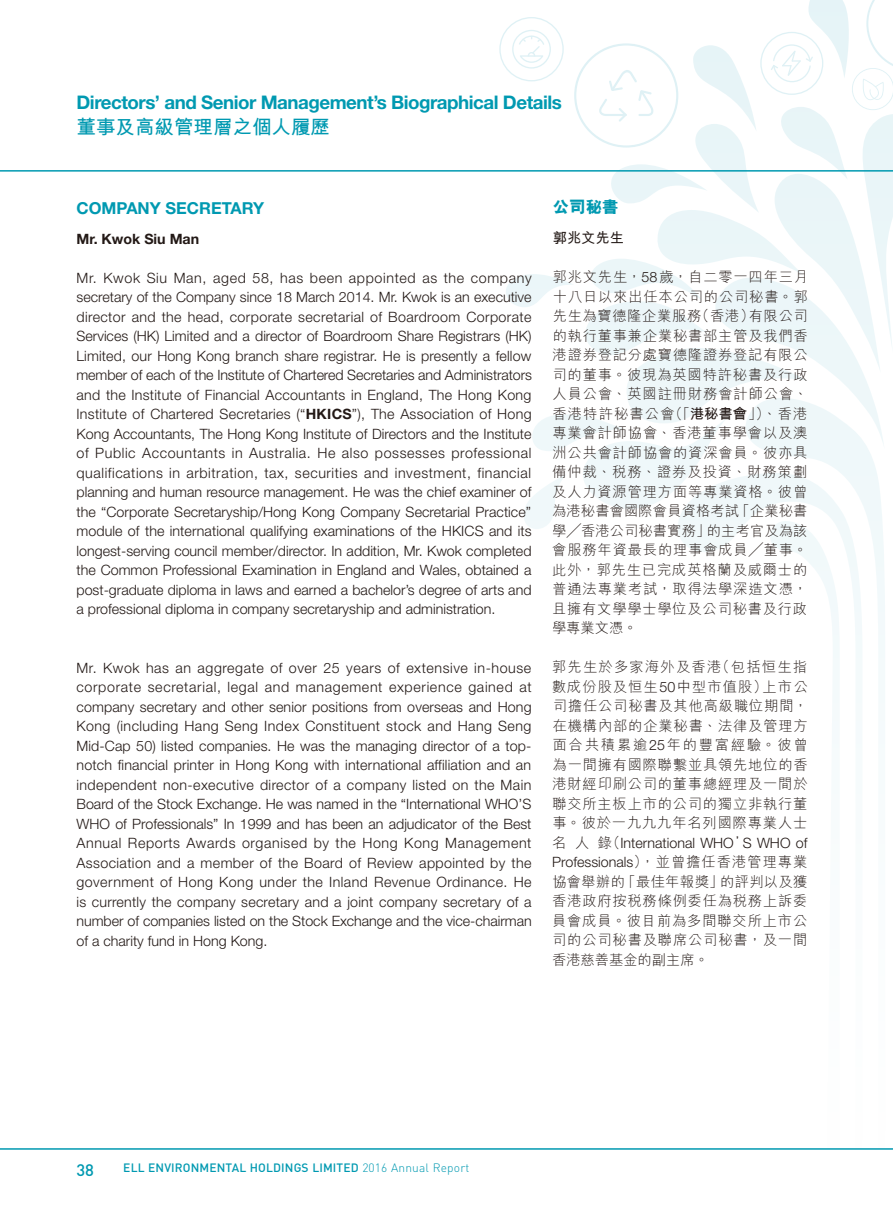
<style>
.page{position:relative;width:893px;height:1212px;background:#fff}
.page>*{position:absolute;margin:0;border:0;box-sizing:border-box;transform-origin:0 0}
.t1{font:700 19.5px "M Hei HK";color:#0099b1}
.t2{font:700 18.75px "Helvetica Neue LT Std";letter-spacing:-.025em;color:#0099b1}
.t3{font:700 16.5px "Helvetica Neue LT Std";color:#0099b1}
.t4{font:800 16.5px "M Hei HK";color:#0099b1}
.t5{font:500 16.5px "DIN";color:#0099b1}
.t6{font:300 14.25px/19.5px "Helvetica Neue LT Std";color:#231916;text-align:justify}
.t7{font:300 14.25px/19.5px "M Hei HK";letter-spacing:.06em;color:#231916;text-align:justify}
.t8{font:700 14.25px "Helvetica Neue LT Std";color:#231916}
.t9{font:700 14.25px "M Hei HK";color:#231916}
.t10{font:500 12px "DIN";letter-spacing:.01em;color:#0099b1}
.s1{font-weight:700}
.s2{font-family:"Helvetica Neue LT Std"}
.s3{font-family:"M Hei HK"}
.s4{font-weight:300}
</style>
<div class="page">
<svg style="left:506px;top:0;width:387px;height:703px"></svg>
<svg style="left:574px;top:43px;width:104px;height:105px"></svg>
<svg style="left:499px;top:17px;width:65px;height:64px"></svg>
<svg style="left:852px;top:0;width:41px;height:110px"></svg>
<svg style="left:760px;top:32px;width:63px;height:63px"></svg>
<hr style="left:0;top:1148px;width:893px;height:2px;background:#0099b1">
<hr style="left:0;top:170px;width:893px;height:2px;background:#0099b1">
<h2 class="t2" style="left:77px;top:91px;width:487px">Directors’ and Senior Management’s Biographical Details</h2>
<h1 class="t1" style="left:77px;top:113px;width:255px">董事及高級管理層之個人履歷</h1>
<p class="t3" style="left:77px;top:197px;width:189px">COMPANY SECRETARY</p>
<p class="t8" style="left:77px;top:230px;width:124px">Mr. Kwok Siu Man</p>
<p class="t6" style="left:77px;top:268px;width:457px">Mr. Kwok Siu Man, aged 58, has been appointed as the company secretary of the Company since 18 March 2014. Mr. Kwok is an executive director and the head, corporate secretarial of Boardroom Corporate Services (HK) Limited and a director of Boardroom Share Registrars (HK)<br>Limited, our Hong Kong branch share registrar. He is presently a fellow member of each of the Institute of Chartered Secretaries and Administrators and the Institute of Financial Accountants in England, The Hong Kong Institute of Chartered Secretaries (“<span class="s1">HKICS</span>”), The Association of Hong Kong Accountants, The Hong Kong Institute of Directors and the Institute of Public Accountants in Australia. He also possesses professional qualifications in arbitration, tax, securities and investment, financial planning and human resource management. He was the chief examiner of the “Corporate Secretaryship/Hong Kong Company Secretarial Practice” module of the international qualifying examinations of the HKICS and its longest-serving council member/director. In addition, Mr. Kwok completed the Common Professional Examination in England and Wales, obtained a post-graduate diploma in laws and earned a bachelor’s degree of arts and a professional diploma in company secretaryship and administration.</p>
<p class="t6" style="left:77px;top:658px;width:457px">Mr. Kwok has an aggregate of over 25 years of extensive in-house corporate secretarial, legal and management experience gained at company secretary and other senior positions from overseas and Hong Kong (including Hang Seng Index Constituent stock and Hang Seng Mid-Cap 50) listed companies. He was the managing director of a top&shy;notch financial printer in Hong Kong with international affiliation and an independent non-executive director of a company listed on the Main Board of the Stock Exchange. He was named in the “International WHO’S WHO of Professionals” In 1999 and has been an adjudicator of the Best Annual Reports Awards organised by the Hong Kong Management Association and a member of the Board of Review appointed by the government of Hong Kong under the Inland Revenue Ordinance. He is currently the company secretary and a joint company secretary of a number of companies listed on the Stock Exchange and the vice-chairman of a charity fund in Hong Kong.</p>
<p class="t4" style="left:553px;top:198px;width:67px">公司秘書</p>
<p class="t9" style="left:553px;top:227px;width:73px">郭兆文先生</p>
<p class="t7" style="left:552px;top:267px;width:257px">郭兆文先生，<span class="s2">58</span>歲，自二零一四年三月十八日以來出任本公司的公司秘書。郭先生為寶德隆企業服務（香港）有限公司的執行董事兼企業秘書部主管及我們香港證券登記分處寶德隆證券登記有限公司的董事。彼現為英國特許秘書及行政人員公會、英國註冊財務會計師公會、香港特許秘書公會（「<span class="s1">港秘書會</span>」）、香港專業會計師協會、香港董事學會以及澳洲公共會計師協會的資深會員。彼亦具備仲裁、稅務、證券及投資、財務策劃及人力資源管理方面等專業資格。彼曾為港秘書會國際會員資格考試「企業秘書學╱香港公司秘書實務」的主考官及為該會服務年資最長的理事會成員╱董事。此外，郭先生已完成英格蘭及威爾士的普通法專業考試，取得法學深造文憑，且擁有文學學士學位及公司秘書及行政學專業文憑。</p>
<p class="t7" style="left:552px;top:657px;width:257px">郭先生於多家海外及香港（包括恒生指數成份股及恒生<span class="s2">50</span>中型市值股）上市公司擔任公司秘書及其他高級職位期間，在機構內部的企業秘書、法律及管理方面合共積累逾<span class="s2">25</span>年的豐富經驗。彼曾為一間擁有國際聯繫並具領先地位的香港財經印刷公司的董事總經理及一間於聯交所主板上市的公司的獨立非執行董事。彼於一九九九年名列國際專業人士</p>
<p class="t6" style="left:552px;top:832px;width:257px"><span class="s3">名人錄（</span>International WHO<span class="s3">’</span>S WHO of<br>Professionals<span class="s3">），並曾擔任香港管理專業</span></p>
<p class="t7" style="left:552px;top:871px;width:257px">協會舉辦的「最佳年報獎」的評判以及獲香港政府按稅務條例委任為稅務上訴委員會成員。彼目前為多間聯交所上市公司的公司秘書及聯席公司秘書，及一間香港慈善基金的副主席。</p>
<p class="t5" style="left:77px;top:1159px;width:19px">38</p>
<p class="t10" style="left:123px;top:1160px;width:347px">ELL ENVIRONMENTAL HOLDINGS LIMITED <span class="s4">2016 Annual Report</span></p>
</div>
